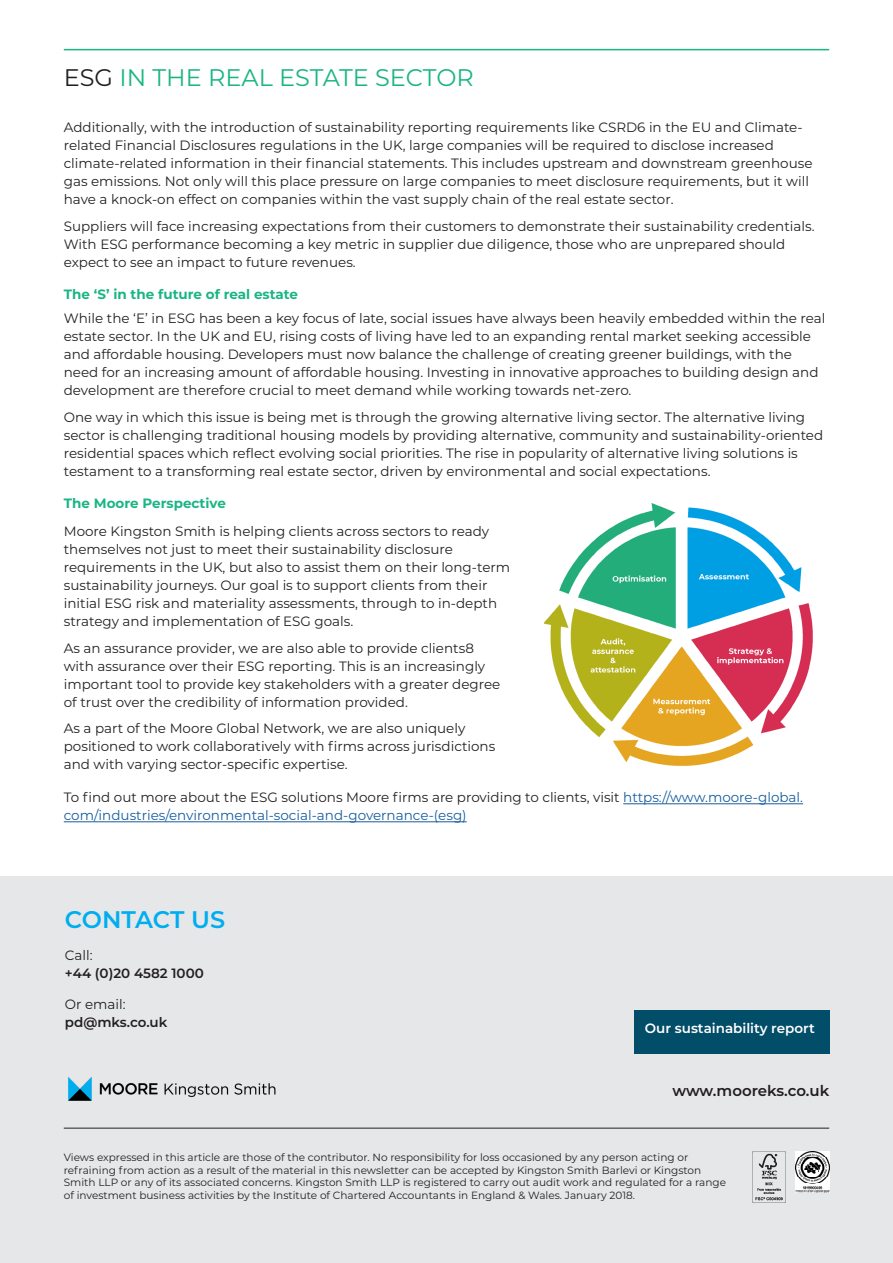
<style>
.page{position:relative;width:893px;height:1263px;background:#fff}
.page>*{position:absolute;margin:0;border:0;box-sizing:border-box;transform-origin:0 0}
.Personality_name{font:24px "Montserrat";color:#1ab584}
.t1{font:600 24px "Montserrat";letter-spacing:-.01em;color:#00aeef}
.t2{font:600 15px "Montserrat";letter-spacing:-.005em;color:#231f20}
.Body{font:13.5px/18px "Montserrat";color:#231f20}
.Body-2{font:13.5px/18px "Montserrat";color:#175d9e}
.Body-3{font:600 13.5px/18px "Montserrat";color:#231f20}
.Body-4{font:600 13.5px "Montserrat";color:#fff}
.Body-5{font:700 13.5px "Montserrat";color:#1ab584}
.Body-6{font:10.5px/12.6px "Montserrat";color:#231f20}
.s1{color:#231f20}
.s2{font-weight:700;color:#1ab584}
.s3{font-weight:400}
</style>
<div class="page">
<div style="left:0;top:876px;width:893px;height:387px;background:#e6e7e9"></div>
<hr style="left:64px;top:1128px;width:765px;height:1px;background:#231f20">
<img style="left:68px;top:1077px;width:208px;height:24px">
<hr style="left:64px;top:49px;width:765px;height:1px;background:#1ab584">
<img style="left:752px;top:1151px;width:33px;height:52px">
<img style="left:796px;top:1151px;width:33px;height:41px">
<img style="left:545px;top:503px;width:268px;height:263px">
<hr style="left:623px;top:803px;width:180px;height:1px;background:#175d9e">
<hr style="left:64px;top:821px;width:403px;height:1px;background:#175d9e">
<div style="left:634px;top:1010px;width:195px;height:43px;background:#024d67"></div>
<p class="Personality_name" style="left:64px;top:61px;width:412px"><span class="s1">ESG</span> IN THE REAL ESTATE SECTOR</p>
<p class="Body" style="left:64px;top:118px;width:750px">Additionally, with the introduction of sustainability reporting requirements like CSRD6 in the EU and Climate&shy;related Financial Disclosures regulations in the UK, large companies will be required to disclose increased climate-related information in their financial statements. This includes upstream and downstream greenhouse gas emissions. Not only will this place pressure on large companies to meet disclosure requirements, but it will have a knock-on effect on companies within the vast supply chain of the real estate sector.</p>
<p class="Body" style="left:64px;top:216px;width:752px">Suppliers will face increasing expectations from their customers to demonstrate their sustainability credentials.<br>With ESG performance becoming a key metric in supplier due diligence, those who are unprepared should expect to see an impact to future revenues.</p>
<p class="Body" style="left:64px;top:282px;width:763px;line-height:24px"><span class="s2">The ‘S’ in the future of real estate<br></span>While the ‘E’ in ESG has been a key focus of late, social issues have always been heavily embedded within the real</p>
<p class="Body" style="left:64px;top:327px;width:756px">estate sector. In the UK and EU, rising costs of living have led to an expanding rental market seeking accessible and affordable housing. Developers must now balance the challenge of creating greener buildings, with the need for an increasing amount of affordable housing. Investing in innovative approaches to building design and development are therefore crucial to meet demand while working towards net-zero.</p>
<p class="Body" style="left:64px;top:407px;width:761px">One way in which this issue is being met is through the growing alternative living sector. The alternative living sector is challenging traditional housing models by providing alternative, community and sustainability-oriented residential spaces which reflect evolving social priorities. The rise in popularity of alternative living solutions is testament to a transforming real estate sector, driven by environmental and social expectations.</p>
<p class="Body-5" style="left:64px;top:494px;width:164px">The Moore Perspective</p>
<p class="Body" style="left:64px;top:522px;width:448px">Moore Kingston Smith is helping clients across sectors to ready themselves not just to meet their sustainability disclosure requirements in the UK, but also to assist them on their long-term sustainability journeys. Our goal is to support clients from their initial ESG risk and materiality assessments, through to in-depth strategy and implementation of ESG goals.</p>
<p class="Body" style="left:64px;top:638px;width:438px">As an assurance provider, we are also able to provide clients8 with assurance over their ESG reporting. This is an increasingly important tool to provide key stakeholders with a greater degree of trust over the credibility of information provided.</p>
<p class="Body" style="left:64px;top:719px;width:433px">As a part of the Moore Global Network, we are also uniquely positioned to work collaboratively with firms across jurisdictions and with varying sector-specific expertise.</p>
<p class="Body-2" style="left:64px;top:788px;width:741px"><span class="s1">To find out more about the ESG solutions Moore firms are providing to clients, visit</span> https://www.moore-global. com/industries/environmental-social-and-governance-(esg)</p>
<h1 class="t1" style="left:65px;top:902px;width:162px">CONTACT US</h1>
<p class="Body-3" style="left:65px;top:946px;width:140px"><span class="s3">Call:<br></span>+44 (0)20 4582 1000</p>
<p class="Body-3" style="left:65px;top:995px;width:104px"><span class="s3">Or email: </span>pd@mks.co.uk</p>
<p class="Body-4" style="left:645px;top:1019px;width:171px">Our sustainability report</p>
<h3 class="t2" style="left:672px;top:1080px;width:158px">www.mooreks.co.uk</h3>
<p class="Body-6" style="left:64px;top:1151px;width:664px">Views expressed in this article are those of the contributor. No responsibility for loss occasioned by any person acting or refraining from action as a result of the material in this newsletter can be accepted by Kingston Smith Barlevi or Kingston Smith LLP or any of its associated concerns. Kingston Smith LLP is registered to carry out audit work and regulated for a range of investment business activities by the Institute of Chartered Accountants in England &amp; Wales. January 2018.</p>
</div>
